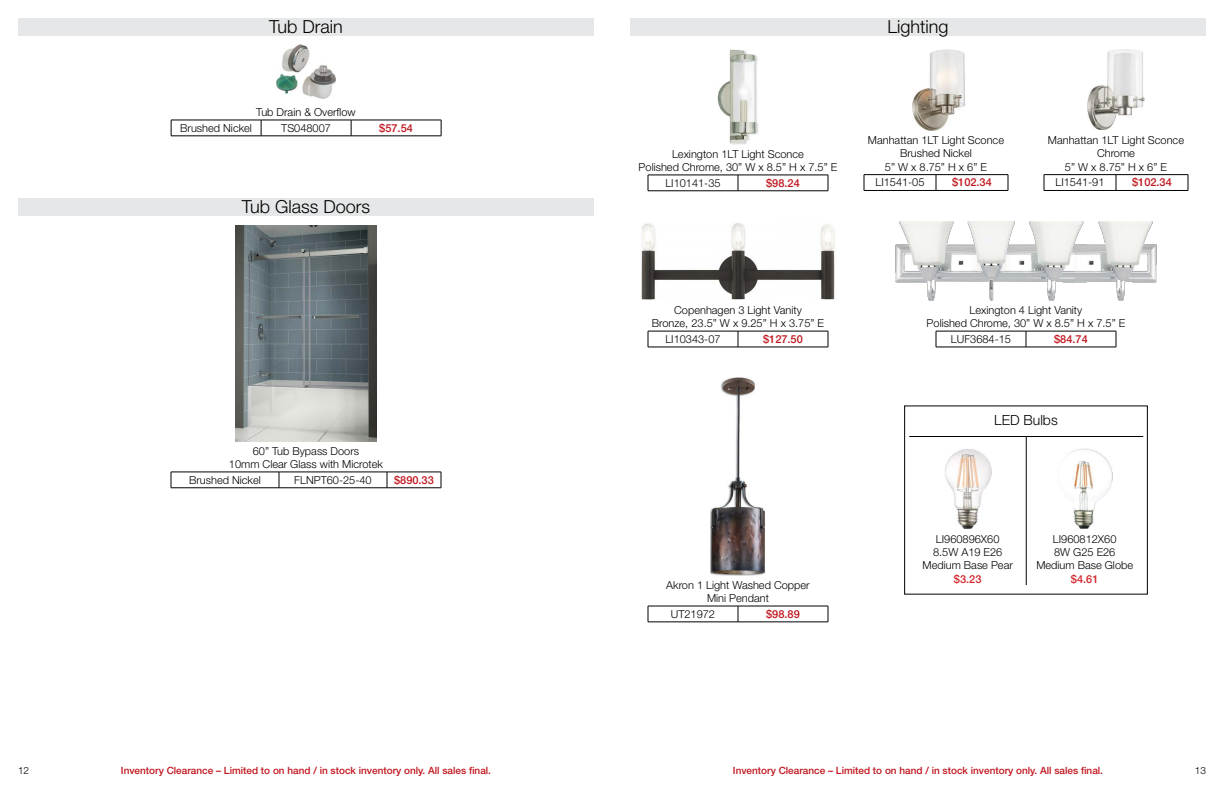
<style>
.page{position:relative;width:1224px;height:792px;background:#fff}
.page>*{position:absolute;margin:0;border:0;box-sizing:border-box;transform-origin:0 0}
.t1{font:300 18px "Helvetica Neue LT Pro";color:#000}
.t2{font:300 14px "Helvetica Neue LT Pro";color:#000}
.t3{font:300 11px/13.2px "Helvetica Neue LT Pro";color:#000;text-align:center}
.t4{font:500 11px "Helvetica Neue LT Std";color:#c0151d}
.t5{font:500 11px "Helvetica Neue LT Std";color:#d2232a}
.t6{font:500 10px "Helvetica Neue LT Std";color:#c0151d}
.t7{font:300 10px "Helvetica Neue LT Pro";color:#000}
</style>
<div class="page">
<div style="left:18px;top:198px;width:576px;height:18px;background:#e6e7e8"></div>
<div style="left:18px;top:18px;width:576px;height:18px;background:#e6e7e8"></div>
<hr style="left:171px;top:120px;width:90px;height:1px;background:#000">
<svg style="left:171px;top:120px;width:1px;height:16px"></svg>
<hr style="left:261px;top:120px;width:90px;height:1px;background:#000">
<svg style="left:261px;top:120px;width:1px;height:16px"></svg>
<hr style="left:351px;top:120px;width:90px;height:1px;background:#000">
<svg style="left:351px;top:120px;width:1px;height:16px"></svg>
<svg style="left:441px;top:120px;width:1px;height:16px"></svg>
<hr style="left:171px;top:136px;width:90px;height:1px;background:#000">
<hr style="left:261px;top:136px;width:90px;height:1px;background:#000">
<hr style="left:351px;top:136px;width:90px;height:1px;background:#000">
<img style="left:276px;top:45px;width:60px;height:54px">
<div style="left:630px;top:18px;width:576px;height:18px;background:#e6e7e8"></div>
<img style="left:717px;top:49px;width:42px;height:95px">
<hr style="left:648px;top:175px;width:90px;height:1px;background:#000">
<svg style="left:648px;top:175px;width:1px;height:16px"></svg>
<hr style="left:738px;top:175px;width:90px;height:1px;background:#000">
<svg style="left:738px;top:175px;width:1px;height:16px"></svg>
<svg style="left:828px;top:175px;width:1px;height:16px"></svg>
<hr style="left:648px;top:191px;width:90px;height:1px;background:#000">
<hr style="left:738px;top:191px;width:90px;height:1px;background:#000">
<img style="left:913px;top:49px;width:53px;height:82px">
<hr style="left:864px;top:174px;width:72px;height:1px;background:#000">
<svg style="left:864px;top:175px;width:1px;height:15px"></svg>
<hr style="left:936px;top:174px;width:72px;height:1px;background:#000">
<svg style="left:936px;top:175px;width:1px;height:15px"></svg>
<svg style="left:1008px;top:175px;width:1px;height:15px"></svg>
<hr style="left:864px;top:190px;width:72px;height:1px;background:#000">
<hr style="left:936px;top:190px;width:72px;height:1px;background:#000">
<img style="left:1087px;top:49px;width:58px;height:81px">
<hr style="left:1044px;top:174px;width:72px;height:1px;background:#000">
<svg style="left:1044px;top:175px;width:1px;height:15px"></svg>
<hr style="left:1116px;top:174px;width:72px;height:1px;background:#000">
<svg style="left:1116px;top:175px;width:1px;height:15px"></svg>
<svg style="left:1188px;top:175px;width:1px;height:15px"></svg>
<hr style="left:1044px;top:190px;width:72px;height:1px;background:#000">
<hr style="left:1116px;top:190px;width:72px;height:1px;background:#000">
<img style="left:641px;top:223px;width:194px;height:76px">
<hr style="left:648px;top:331px;width:90px;height:1px;background:#000">
<svg style="left:648px;top:331px;width:1px;height:16px"></svg>
<hr style="left:738px;top:331px;width:90px;height:1px;background:#000">
<svg style="left:738px;top:331px;width:1px;height:16px"></svg>
<svg style="left:828px;top:331px;width:1px;height:16px"></svg>
<hr style="left:648px;top:347px;width:90px;height:1px;background:#000">
<hr style="left:738px;top:347px;width:90px;height:1px;background:#000">
<img style="left:896px;top:221px;width:260px;height:80px">
<hr style="left:936px;top:331px;width:90px;height:1px;background:#000">
<svg style="left:936px;top:331px;width:1px;height:16px"></svg>
<hr style="left:1026px;top:331px;width:90px;height:1px;background:#000">
<svg style="left:1026px;top:331px;width:1px;height:16px"></svg>
<svg style="left:1116px;top:331px;width:1px;height:16px"></svg>
<hr style="left:936px;top:347px;width:90px;height:1px;background:#000">
<hr style="left:1026px;top:347px;width:90px;height:1px;background:#000">
<img style="left:711px;top:377px;width:54px;height:198px">
<hr style="left:648px;top:606px;width:90px;height:1px;background:#000">
<svg style="left:648px;top:606px;width:1px;height:16px"></svg>
<hr style="left:738px;top:606px;width:90px;height:1px;background:#000">
<svg style="left:738px;top:606px;width:1px;height:16px"></svg>
<svg style="left:828px;top:606px;width:1px;height:16px"></svg>
<hr style="left:648px;top:622px;width:90px;height:1px;background:#000">
<hr style="left:738px;top:622px;width:90px;height:1px;background:#000">
<hr style="left:1026px;top:437px;width:1px;height:148px;background:#000">
<hr style="left:909px;top:436px;width:117px;height:1px;background:#000">
<hr style="left:1026px;top:436px;width:117px;height:1px;background:#000">
<img style="left:945px;top:449px;width:46px;height:80px">
<img style="left:1067px;top:449px;width:46px;height:80px">
<div style="left:904px;top:406px;width:244px;height:188px;border:1px solid #000"></div>
<img style="left:235px;top:225px;width:142px;height:216px">
<hr style="left:171px;top:472px;width:108px;height:1px;background:#000">
<svg style="left:171px;top:472px;width:1px;height:16px"></svg>
<hr style="left:279px;top:472px;width:108px;height:1px;background:#000">
<svg style="left:279px;top:472px;width:1px;height:16px"></svg>
<hr style="left:387px;top:472px;width:54px;height:1px;background:#000">
<svg style="left:387px;top:472px;width:1px;height:16px"></svg>
<svg style="left:441px;top:472px;width:1px;height:16px"></svg>
<hr style="left:171px;top:488px;width:108px;height:1px;background:#000">
<hr style="left:279px;top:488px;width:108px;height:1px;background:#000">
<hr style="left:387px;top:488px;width:54px;height:1px;background:#000">
<h1 class="t1" style="left:269px;top:16px;width:75px">Tub Drain</h1>
<p class="t3" style="left:256px;top:105px;width:101px">Tub Drain &amp; Overflow</p>
<p class="t3" style="left:180px;top:121px;width:73px">Brushed Nickel</p>
<p class="t3" style="left:281px;top:121px;width:51px">TS048007</p>
<p class="t4" style="left:379px;top:121px;width:35px">$57.54</p>
<h1 class="t1" style="left:242px;top:196px;width:130px">Tub Glass Doors</h1>
<p class="t3" style="left:229px;top:444px;width:156px">60” Tub Bypass Doors<br>10mm Clear Glass with Microtek</p>
<p class="t3" style="left:189px;top:473px;width:73px">Brushed Nickel</p>
<p class="t3" style="left:294px;top:473px;width:79px">FLNPT60-25-40</p>
<p class="t4" style="left:394px;top:473px;width:41px">$890.33</p>
<h1 class="t1" style="left:887px;top:16px;width:63px">Lighting</h1>
<p class="t3" style="left:639px;top:147px;width:200px">Lexington 1LT Light Sconce<br>Polished Chrome, 30” W x 8.5” H x 7.5” E</p>
<p class="t3" style="left:665px;top:176px;width:57px">LI10141-35</p>
<p class="t4" style="left:766px;top:176px;width:35px">$98.24</p>
<p class="t3" style="left:868px;top:133px;width:138px">Manhattan 1LT Light Sconce<br>Brushed Nickel<br>5” W x 8.75” H x 6” E</p>
<p class="t3" style="left:875px;top:176px;width:51px">LI1541-05</p>
<p class="t4" style="left:952px;top:176px;width:41px">$102.34</p>
<p class="t3" style="left:1048px;top:133px;width:138px">Manhattan 1LT Light Sconce<br>Chrome<br>5” W x 8.75” H x 6” E</p>
<p class="t3" style="left:1055px;top:176px;width:51px">LI1541-91</p>
<p class="t4" style="left:1132px;top:176px;width:41px">$102.34</p>
<p class="t3" style="left:652px;top:303px;width:174px">Copenhagen 3 Light Vanity<br>Bronze, 23.5” W x 9.25” H x 3.75” E</p>
<p class="t3" style="left:665px;top:332px;width:57px">LI10343-07</p>
<p class="t4" style="left:763px;top:332px;width:41px">$127.50</p>
<p class="t3" style="left:666px;top:578px;width:145px">Akron 1 Light Washed Copper<br>Mini Pendant</p>
<p class="t3" style="left:671px;top:607px;width:46px">UT21972</p>
<p class="t4" style="left:766px;top:607px;width:35px">$98.89</p>
<p class="t3" style="left:927px;top:303px;width:200px">Lexington 4 Light Vanity<br>Polished Chrome, 30” W x 8.5” H x 7.5” E</p>
<p class="t3" style="left:951px;top:332px;width:62px">LUF3684-15</p>
<p class="t4" style="left:1054px;top:332px;width:35px">$84.74</p>
<p class="t2" style="left:994px;top:412px;width:65px">LED Bulbs</p>
<p class="t3" style="left:923px;top:532px;width:92px">LI960896X60<br>8.5W A19 E26<br>Medium Base Pear</p>
<p class="t5" style="left:954px;top:572px;width:29px">$3.23</p>
<p class="t3" style="left:1036px;top:532px;width:98px">LI960812X60<br>8W G25 E26<br>Medium Base Globe</p>
<p class="t5" style="left:1071px;top:572px;width:29px">$4.61</p>
<p class="t7" style="left:18px;top:764px;width:13px">12</p>
<p class="t6" style="left:121px;top:764px;width:372px">Inventory Clearance – Limited to on hand / in stock inventory only. All sales final.</p>
<p class="t6" style="left:733px;top:764px;width:372px">Inventory Clearance – Limited to on hand / in stock inventory only. All sales final.</p>
<p class="t7" style="left:1195px;top:764px;width:13px">13</p>
</div>
